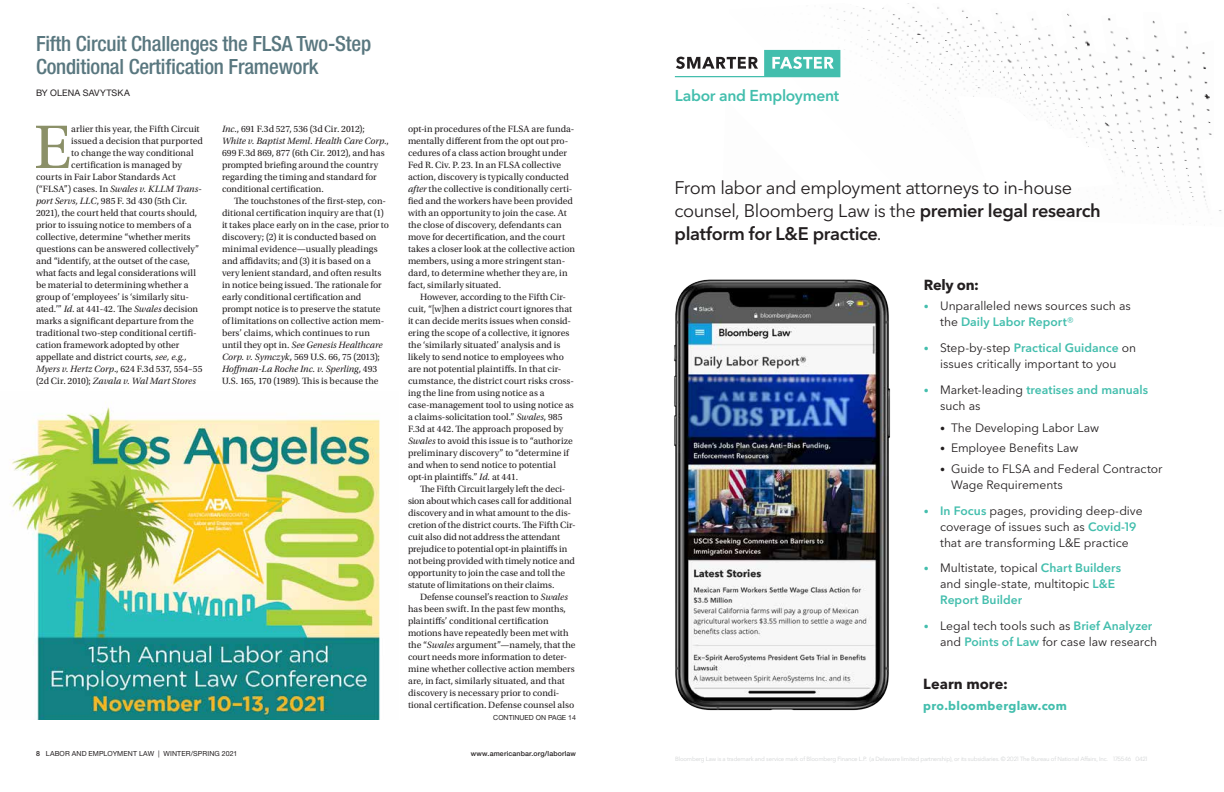
<style>
.page{position:relative;width:1224px;height:792px;background:#fff}
.page>*{position:absolute;margin:0;border:0;box-sizing:border-box;transform-origin:0 0}
.BF_BodyDrop{font:64.7px "Utopia Std";color:#8b9068}
.FH1_FeatureHeading1{font:500 condensed 21px/23px "Helvetica Neue LT Std";letter-spacing:-.01em;color:#59777f}
.t1{font:18.1px/23.2px "Avenir Next P For BBG";letter-spacing:-.025em;color:#231f20}
.t2{font:600 15.6px "Avenir Next P For BBG";letter-spacing:-.02em;color:#43bead}
.t3{font:700 14.5px "Avenir Next P For BBG";color:#231f20}
.t4{font:12.1px/16px "Avenir Next P For BBG";letter-spacing:-.005em;color:#231f20}
.t5{font:700 12.1px "Avenir Next P For BBG";letter-spacing:.02em;color:#43bead}
.BI_BodyIndent{font:9.6px/12px "Utopia Std";color:#231f20}
.BF_BodyDrop-2{font:9.6px/12px "Utopia Std";color:#231f20}
.BF_BodyDrop-3{font:italic 9.6px "Utopia Std";letter-spacing:-.005em;color:#231f20}
.BL_ByLine{font:9px "Helvetica Neue LT Std";letter-spacing:.01em;color:#231f20}
.continued_on{font:7px "Helvetica Neue LT Std";letter-spacing:.01em;color:#231f20}
.t6{font:500 7px "Helvetica Neue LT Std";letter-spacing:.02em;color:#231f20}
.t7{font:6px "Avenir Next P For BBG";letter-spacing:-.03em;color:#d1d3d4}
.s1{font-style:italic}
.s2{font-style:normal}
.s3{font-weight:500}
.s4{font-weight:600}
.s5{font-weight:600;font-size:10px;color:#43bead}
.s6{font-weight:600;color:#43bead}
.s7{color:#43bead}
.s8{font-size:10px}
</style>
<div class="page">
<svg style="left:674px;top:3px;width:548px;height:222px"></svg>
<svg style="left:957px;top:96px;width:157px;height:99px"></svg>
<img style="left:674px;top:279px;width:217px;height:432px">
<svg style="left:675px;top:50px;width:165px;height:27px"></svg>
<img style="left:9px;top:402px;width:371px;height:318px">
<h1 class="FH1_FeatureHeading1" style="left:36px;top:32px;width:337px">Fifth Circuit Challenges the FLSA Two-Step<br>Conditional Certification Framework</h1>
<p class="BL_ByLine" style="left:36px;top:87px;width:95px">BY OLENA SAVYTSKA</p>
<p class="BF_BodyDrop-2" style="left:222px;top:123px;width:169px"><span class="s1">Inc</span>., 691 F.3d 527, 536 (3d Cir. 2012); <span class="s1">White v. Baptist Meml. Health Care Corp.</span>, 699 F.3d 869, 877 (6th Cir. 2012), and has prompted briefing around the country regarding the timing and standard for conditional certification.</p>
<p class="BI_BodyIndent" style="left:222px;top:195px;width:168px;text-indent:12px">The touchstones of the first-step, con&shy;ditional certification inquiry are that (1) it takes place early on in the case, prior to discovery; (2) it is conducted based on minimal evidence—usually pleadings and affidavits; and (3) it is based on a very lenient standard, and often results in notice being issued. The rationale for early conditional certification and prompt notice is to preserve the statute of limitations on collective action mem&shy;bers’ claims, which continues to run until they opt in. <span class="s1">See Genesis Healthcare Corp. v. Symczyk</span>, 569 U.S. 66, 75 (2013); <span class="s1">Hoffman-La Roche Inc. v. Sperling</span>, 493<br>U.S. 165, 170 (1989). This is because the</p>
<p class="BF_BodyDrop" style="left:34px;top:112px;width:39px">E</p>
<p class="BF_BodyDrop-2" style="left:71px;top:123px;width:130px">arlier this year, the Fifth Circuit</p>
<p class="BF_BodyDrop-2" style="left:71px;top:135px;width:133px">issued a decision that purported</p>
<p class="BF_BodyDrop-2" style="left:71px;top:147px;width:124px">to change the way conditional</p>
<p class="BF_BodyDrop-2" style="left:71px;top:159px;width:112px">certification is managed by</p>
<p class="BF_BodyDrop-2" style="left:36px;top:171px;width:141px">courts in Fair Labor Standards Act</p>
<p class="BF_BodyDrop-3" style="left:36px;top:184px;width:167px"><span class="s2">(“FLSA”) cases. In</span> Swales v. KLLM Trans-</p>
<p class="BF_BodyDrop-2" style="left:36px;top:195px;width:153px"><span class="s1">port Servs, LLC</span>, 985 F. 3d 430 (5th Cir.</p>
<p class="BF_BodyDrop-2" style="left:36px;top:207px;width:163px">2021), the court held that courts should,</p>
<p class="BF_BodyDrop-2" style="left:36px;top:219px;width:157px">prior to issuing notice to members of a</p>
<p class="BF_BodyDrop-2" style="left:36px;top:231px;width:156px">collective, determine “whether merits</p>
<p class="BF_BodyDrop-2" style="left:36px;top:243px;width:165px">questions can be answered collectively”</p>
<p class="BF_BodyDrop-2" style="left:36px;top:255px;width:156px">and “identify, at the outset of the case,</p>
<p class="BF_BodyDrop-2" style="left:36px;top:267px;width:162px">what facts and legal considerations will</p>
<p class="BF_BodyDrop-2" style="left:36px;top:279px;width:154px">be material to determining whether a</p>
<p class="BF_BodyDrop-2" style="left:36px;top:291px;width:154px">group of ‘employees’ is ‘similarly situ-</p>
<p class="BF_BodyDrop-2" style="left:36px;top:303px;width:164px">ated.’” <span class="s1">Id.</span> at 441-42. The <span class="s1">Swales</span> decision</p>
<p class="BF_BodyDrop-2" style="left:36px;top:315px;width:160px">marks a significant departure from the</p>
<p class="BF_BodyDrop-2" style="left:36px;top:327px;width:162px">traditional two-step conditional certifi-</p>
<p class="BF_BodyDrop-2" style="left:36px;top:339px;width:145px">cation framework adopted by other</p>
<p class="BF_BodyDrop-2" style="left:36px;top:351px;width:152px">appellate and district courts, <span class="s1">see, e.g.,</span></p>
<p class="BF_BodyDrop-2" style="left:36px;top:363px;width:168px"><span class="s1">Myers v. Hertz Corp</span>., 624 F.3d 537, 554–55</p>
<p class="BF_BodyDrop-3" style="left:36px;top:376px;width:161px"><span class="s2">(2d Cir. 2010);</span> Zavala v. Wal Mart Stores</p>
<p class="BI_BodyIndent" style="left:408px;top:123px;width:169px">opt-in procedures of the FLSA are funda&shy;mentally different from the opt out pro&shy;cedures of a class action brought under Fed R. Civ. P. 23. In an FLSA collective action, discovery is typically conducted <span class="s1">after</span> the collective is conditionally certi&shy;fied and the workers have been provided with an opportunity to join the case. At the close of discovery, defendants can move for decertification, and the court takes a closer look at the collective action members, using a more stringent stan&shy;dard, to determine whether they are, in fact, similarly situated.</p>
<p class="BI_BodyIndent" style="left:408px;top:291px;width:168px;text-indent:12px">However, according to the Fifth Cir&shy;cuit, “[w]hen a district court ignores that it can decide merits issues when consid&shy;ering the scope of a collective, it ignores the ‘similarly situated’ analysis and is likely to send notice to employees who are not potential plaintiffs. In that cir&shy;cumstance, the district court risks cross&shy;ing the line from using notice as a case-management tool to using notice as a claims-solicitation tool.” <span class="s1">Swales</span>, 985<br>F.3d at 442. The approach proposed by <span class="s1">Swales</span> to avoid this issue is to “authorize preliminary discovery” to “determine if and when to send notice to potential opt-in plaintiffs.” <span class="s1">Id.</span> at 441.</p>
<p class="BI_BodyIndent" style="left:408px;top:483px;width:169px;text-indent:12px">The Fifth Circuit largely left the deci&shy;sion about which cases call for additional discovery and in what amount to the dis&shy;cretion of the district courts. The Fifth Cir&shy;cuit also did not address the attendant prejudice to potential opt-in plaintiffs in not being provided with timely notice and opportunity to join the case and toll the statute of limitations on their claims.</p>
<p class="BI_BodyIndent" style="left:408px;top:591px;width:169px;text-indent:12px">Defense counsel’s reaction to <span class="s1">Swales </span>has been swift. In the past few months, plaintiffs’ conditional certification motions have repeatedly been met with the “<span class="s1">Swales</span> argument”—namely, that the court needs more information to deter&shy;mine whether collective action members are, in fact, similarly situated, and that discovery is necessary prior to condi&shy;tional certification. Defense counsel also</p>
<p class="continued_on" style="left:493px;top:713px;width:84px">CONTINUED ON PAGE 14</p>
<p class="continued_on" style="left:36px;top:749px;width:203px"><span class="s3">8</span> LABOR AND EMPLOYMENT LAW | WINTER/SPRING 2021</p>
<p class="t6" style="left:471px;top:749px;width:107px">www.americanbar.org/laborlaw</p>
<p class="t2" style="left:675px;top:86px;width:166px">Labor and Employment</p>
<p class="t1" style="left:675px;top:176px;width:428px">From labor and employment attorneys to in-house counsel, Bloomberg Law is the <span class="s4">premier legal research platform for L&amp;E practice</span>.</p>
<p class="t3" style="left:924px;top:276px;width:57px">Rely on:</p>
<p class="t4" style="left:940px;top:298px;width:192px;text-indent:-16px"><span class="s5">•</span> Unparalleled news sources such as the <span class="s6">Daily Labor Report</span><span class="s7">®</span></p>
<p class="t4" style="left:924px;top:340px;width:214px;text-align:center"><span class="s5">•</span> Step-by-step <span class="s6">Practical Guidance</span> on issues critically important to you</p>
<p class="t4" style="left:940px;top:382px;width:210px;text-indent:-16px"><span class="s5">•</span> Market-leading <span class="s6">treatises and manuals </span>such as</p>
<p class="t4" style="left:940px;top:419px;width:160px"><span class="s8">•</span> The Developing Labor Law</p>
<p class="t4" style="left:940px;top:440px;width:140px"><span class="s8">•</span> Employee Benefits Law</p>
<p class="t4" style="left:951px;top:460px;width:213px;text-indent:-11px"><span class="s8">•</span> Guide to FLSA and Federal Contractor<br>Wage Requirements</p>
<p class="t4" style="left:940px;top:502px;width:204px;text-indent:-16px"><span class="s5">•</span> <span class="s6">In Focus</span> pages, providing deep-dive coverage of issues such as <span class="s6">Covid-19 </span>that are transforming L&amp;E practice</p>
<p class="t4" style="left:940px;top:560px;width:182px;text-indent:-16px"><span class="s5">•</span> Multistate, topical <span class="s6">Chart Builders </span>and single-state, multitopic <span class="s6">L&amp;E<br>Report Builder</span></p>
<p class="t4" style="left:940px;top:618px;width:219px;text-indent:-16px"><span class="s5">•</span> Legal tech tools such as <span class="s6">Brief Analyzer </span>and <span class="s6">Points of Law</span> for case law research</p>
<p class="t3" style="left:923px;top:675px;width:86px">Learn more:</p>
<p class="t5" style="left:923px;top:698px;width:145px">pro.bloomberglaw.com</p>
<p class="t7" style="left:675px;top:755px;width:474px">Bloomberg Law is a trademark and service mark of Bloomberg Finance L.P. (a Delaware limited partnership), or its subsidiaries. © 2021 The Bureau of National Affairs, Inc. 175546 0421</p>
</div>
